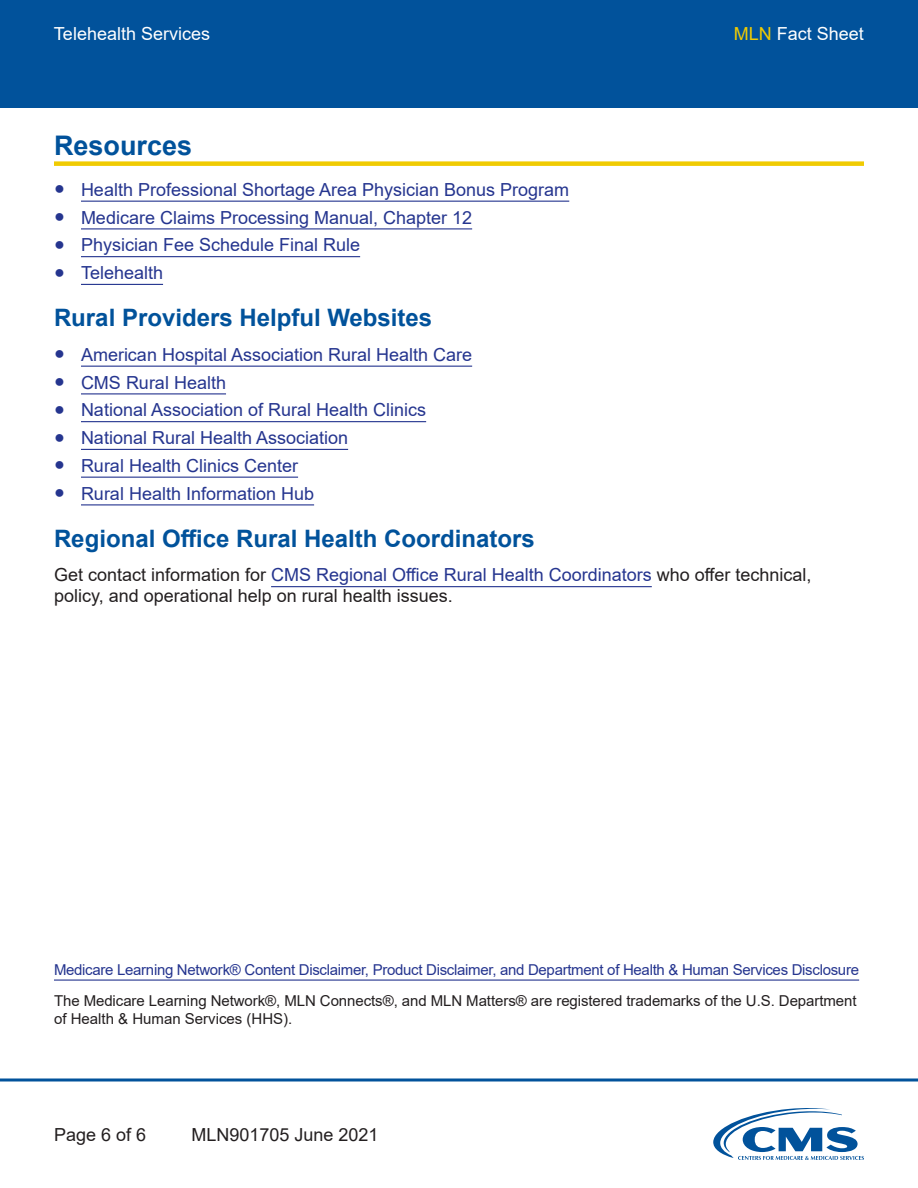
<style>
.page{position:relative;width:918px;height:1188px;background:#fff}
.page>*{position:absolute;margin:0;border:0;box-sizing:border-box;transform-origin:0 0}
.t1{font:700 27px "Arial";color:#01529b}
.t2{font:700 24px "Arial";color:#01529b}
.t3{font:18px "Arial";color:#25358f}
.t4{font:18px/21px "Arial";color:#231f20}
.t5{font:18px "Arial";color:#fff}
.t6{font:15px/18px "Arial";letter-spacing:-.005em;color:#231f20}
.t7{font:15px "Arial";letter-spacing:-.02em;color:#25358f}
.s1{color:#f0cb02}
.s2{color:#25358f}
</style>
<div class="page">
<div style="left:0;top:0;width:918px;height:108px;background:#01529b"></div>
<svg style="left:0;top:1078px;width:918px;height:4px;background:#407db3"></svg>
<svg style="left:713px;top:1108px;width:151px;height:52px"></svg>
<div style="left:54px;top:161px;width:810px;height:5px;background:#f0cb02"></div>
<hr style="left:81px;top:201px;width:488px;height:1px;background:#25358f">
<hr style="left:81px;top:228px;width:391px;height:1px;background:#25358f">
<hr style="left:81px;top:256px;width:279px;height:1px;background:#25358f">
<hr style="left:81px;top:284px;width:82px;height:1px;background:#25358f">
<hr style="left:81px;top:366px;width:391px;height:1px;background:#25358f">
<hr style="left:81px;top:393px;width:145px;height:1px;background:#25358f">
<hr style="left:81px;top:421px;width:345px;height:1px;background:#25358f">
<hr style="left:81px;top:449px;width:267px;height:1px;background:#25358f">
<hr style="left:81px;top:477px;width:217px;height:1px;background:#25358f">
<hr style="left:81px;top:504px;width:233px;height:1px;background:#25358f">
<hr style="left:271px;top:586px;width:381px;height:1px;background:#25358f">
<hr style="left:54px;top:980px;width:805px;height:1px;background:#25358f">
<p class="t5" style="left:54px;top:21px;width:158px">Telehealth Services</p>
<p class="t5" style="left:734px;top:21px;width:132px"><span class="s1">MLN</span> Fact Sheet</p>
<h2 class="t1" style="left:54px;top:126px;width:140px">Resources</h2>
<p class="t3" style="left:54px;top:177px;width:517px">● Health Professional Shortage Area Physician Bonus Program</p>
<p class="t3" style="left:54px;top:205px;width:420px">● Medicare Claims Processing Manual, Chapter 12</p>
<p class="t3" style="left:54px;top:233px;width:308px">● Physician Fee Schedule Final Rule</p>
<p class="t3" style="left:54px;top:260px;width:111px">● Telehealth</p>
<h3 class="t2" style="left:54px;top:301px;width:380px">Rural Providers Helpful Websites</h3>
<p class="t3" style="left:54px;top:342px;width:420px">● American Hospital Association Rural Health Care</p>
<p class="t3" style="left:54px;top:370px;width:174px">● CMS Rural Health</p>
<p class="t3" style="left:54px;top:398px;width:374px">● National Association of Rural Health Clinics</p>
<p class="t3" style="left:54px;top:425px;width:296px">● National Rural Health Association</p>
<p class="t3" style="left:54px;top:453px;width:246px">● Rural Health Clinics Center</p>
<p class="t3" style="left:54px;top:481px;width:262px">● Rural Health Information Hub</p>
<h3 class="t2" style="left:54px;top:522px;width:482px">Regional Office Rural Health Coordinators</h3>
<p class="t4" style="left:54px;top:564px;width:759px">Get contact information for <span class="s2">CMS Regional Office Rural Health Coordinators</span> who offer technical, policy, and operational help on rural health issues.</p>
<p class="t7" style="left:54px;top:959px;width:807px">Medicare Learning Network® Content Disclaimer, Product Disclaimer, and Department of Health &amp; Human Services Disclosure</p>
<p class="t6" style="left:54px;top:992px;width:804px">The Medicare Learning Network®, MLN Connects®, and MLN Matters® are registered trademarks of the U.S. Department of Health &amp; Human Services (HHS).</p>
<p class="t4" style="left:54px;top:1124px;width:94px">Page 6 of 6</p>
<p class="t4" style="left:192px;top:1124px;width:189px">MLN901705 June 2021</p>
</div>
